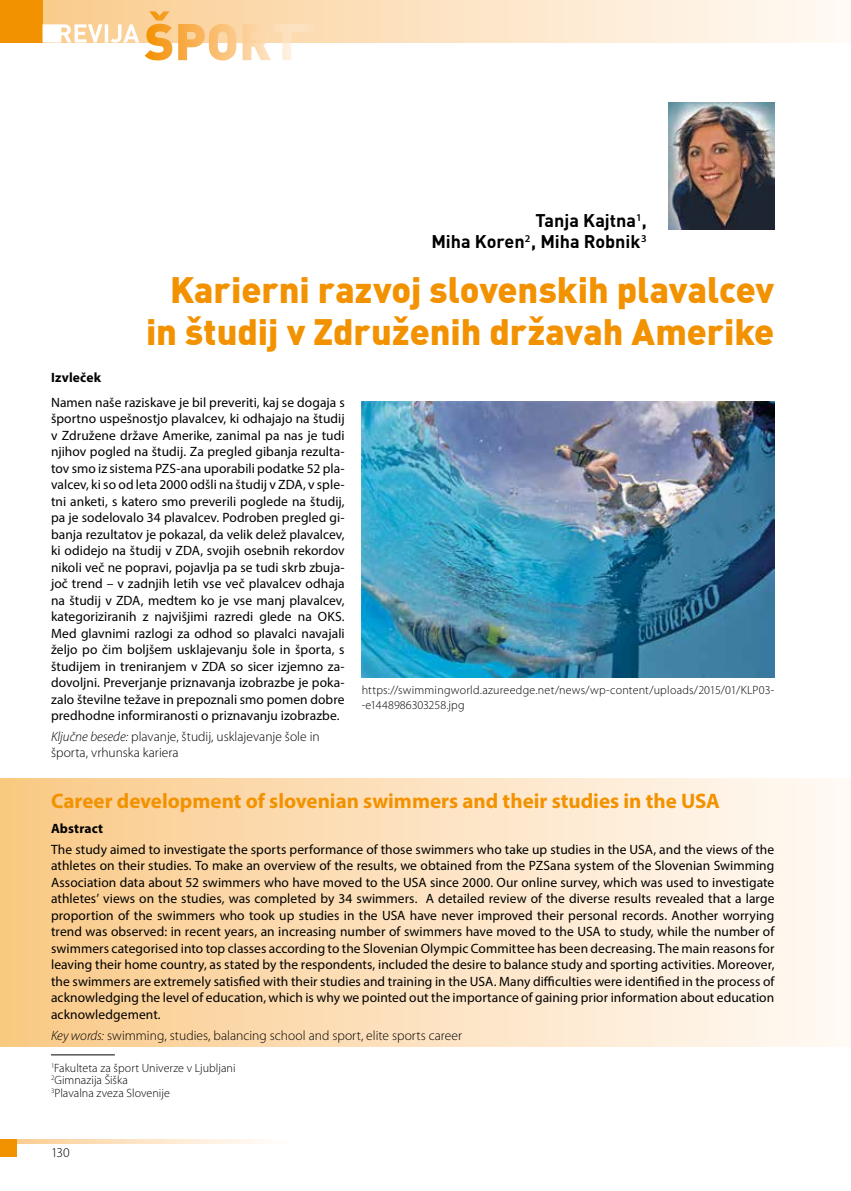
<style>
.page{position:relative;width:851px;height:1191px;background:#fff}
.page>*{position:absolute;margin:0;border:0;box-sizing:border-box;transform-origin:0 0}
.t1{font:900 36px/42px "DINCE";color:#f39200;text-align:right}
.t2{font:700 21px "Myriad Pro";color:#f39200}
.t3{font:700 18px/21px "DINCE";letter-spacing:-.005em;color:#000;text-align:right}
.t4{font:13.5px/16.5px "Myriad Pro";letter-spacing:.005em;color:#000;text-align:justify}
.t5{font:300 13.5px/16.5px "Myriad Pro";letter-spacing:.005em;color:#000}
.t6{font:700 13.5px "Myriad Pro";letter-spacing:.01em;color:#000}
.t7{font:300 12px/12.8px "Myriad Pro";letter-spacing:.01em;color:#000}
.s1{font-style:italic}
</style>
<div class="page">
<div style="left:0;top:0;width:850px;height:43px;background:linear-gradient(to right,#faca89,#fffbf7)"></div>
<div style="left:0;top:0;width:43px;height:43px;background:#f39200"></div>
<div style="left:0;top:1140px;width:289px;height:17px;background:linear-gradient(to right,#facb8d,#fff)"></div>
<svg style="left:145px;top:11px;width:170px;height:49px"></svg>
<svg style="left:43px;top:24px;width:96px;height:19px"></svg>
<div style="left:0;top:1140px;width:17px;height:17px;background:#f39200"></div>
<div style="left:17px;top:1144px;width:272px;height:13px;background:#fff"></div>
<div style="left:0;top:778px;width:850px;height:268px;background:linear-gradient(to right,#fac987,#fffbf8)"></div>
<hr style="left:51px;top:1054px;width:64px;height:1px;background:#000">
<img style="left:668px;top:102px;width:106px;height:128px">
<img style="left:361px;top:402px;width:413px;height:275px">
<h3 class="t3" style="left:431px;top:209px;width:217px">Tanja Kajtna<sup>1</sup>,<br>Miha Koren<sup>2</sup>, Miha Robnik<sup>3</sup></h3>
<h1 class="t1" style="left:146px;top:267px;width:629px">Karierni razvoj slovenskih plavalcev in študij v Združenih državah Amerike</h1>
<p class="t6" style="left:51px;top:368px;width:52px">Izvleček</p>
<p class="t4" style="left:51px;top:393px;width:295px">Namen naše raziskave je bil preveriti, kaj se dogaja s športno uspešnostjo plavalcev, ki odhajajo na študij v Združene države Amerike, zanimal pa nas je tudi njihov pogled na študij. Za pregled gibanja rezulta&shy;tov smo iz sistema PZS-ana uporabili podatke 52 pla&shy;valcev, ki so od leta 2000 odšli na študij v ZDA, v sple&shy;tni anketi, s katero smo preverili poglede na študij, pa je sodelovalo 34 plavalcev. Podroben pregled gi&shy;banja rezultatov je pokazal, da velik delež plavalcev, ki odidejo na študij v ZDA, svojih osebnih rekordov nikoli več ne popravi, pojavlja pa se tudi skrb zbuja&shy;joč trend – v zadnjih letih vse več plavalcev odhaja na študij v ZDA, medtem ko je vse manj plavalcev, kategoriziranih z najvišjimi razredi glede na OKS.<br>Med glavnimi razlogi za odhod so plavalci navajali željo po čim boljšem usklajevanju šole in športa, s študijem in treniranjem v ZDA so sicer izjemno za&shy;dovoljni. Preverjanje priznavanja izobrazbe je poka&shy;zalo številne težave in prepoznali smo pomen dobre predhodne informiranosti o priznavanju izobrazbe.</p>
<p class="t5" style="left:51px;top:728px;width:270px"><span class="s1">Ključne besede:</span> plavanje, študij, usklajevanje šole in športa, vrhunska kariera</p>
<p class="t7" style="left:361px;top:682px;width:414px;line-height:15px">https://swimmingworld.azureedge.net/news/wp-content/uploads/2015/01/KLP03- -e1448986303258.jpg</p>
<h2 class="t2" style="left:51px;top:787px;width:670px">Career development of slovenian swimmers and their studies in the USA</h2>
<p class="t6" style="left:51px;top:819px;width:54px">Abstract</p>
<p class="t4" style="left:51px;top:841px;width:724px">The study aimed to investigate the sports performance of those swimmers who take up studies in the USA, and the views of the athletes on their studies. To make an overview of the results, we obtained from the PZSana system of the Slovenian Swimming Association data about 52 swimmers who have moved to the USA since 2000. Our online survey, which was used to investigate athletes’ views on the studies, was completed by 34 swimmers. A detailed review of the diverse results revealed that a large proportion of the swimmers who took up studies in the USA have never improved their personal records. Another worrying trend was observed: in recent years, an increasing number of swimmers have moved to the USA to study, while the number of swimmers categorised into top classes according to the Slovenian Olympic Committee has been decreasing. The main reasons for leaving their home country, as stated by the respondents, included the desire to balance study and sporting activities. Moreover, the swimmers are extremely satisfied with their studies and training in the USA. Many difficulties were identified in the process of acknowledging the level of education, which is why we pointed out the importance of gaining prior information about education acknowledgement.</p>
<p class="t5" style="left:51px;top:1027px;width:412px"><span class="s1">Key words:</span> swimming, studies, balancing school and sport, elite sports career</p>
<p class="t7" style="left:51px;top:1061px;width:186px"><sup>1</sup>Fakulteta za šport Univerze v Ljubljani<br><sup>2</sup>Gimnazija Šiška<br><sup>3</sup>Plavalna zveza Slovenije</p>
<p class="t5" style="left:51px;top:1144px;width:20px">130</p>
</div>
